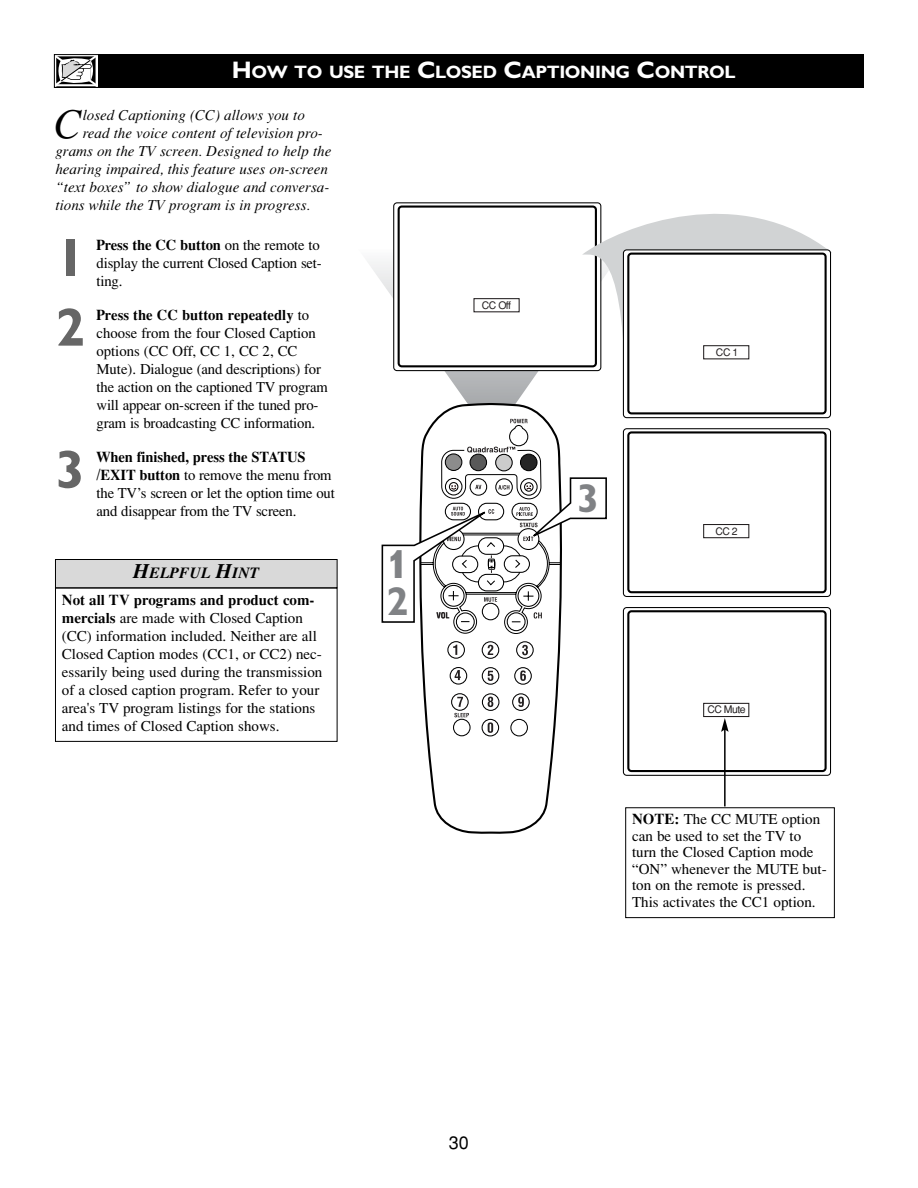
<style>
.page{position:relative;width:918px;height:1188px;background:#fff}
.page>*{position:absolute;margin:0;border:0;box-sizing:border-box;transform-origin:0 0}
.t1{font:700 54px "Gill Sans";color:#666}
.t2{font:italic 42.15px "Times";color:#000}
.t3{font:700 40.35px "Gill Alt One";color:#808285}
.t4{font:700 18px "Gill Sans";letter-spacing:-.02em;color:#fff}
.t5{font:18px "Helvetica";color:#000}
.t6{font:italic 700 15.75px "Times";color:#000}
.t7{font:15px/18px "Times";color:#000}
.t8{font:italic 15px "Times";color:#000}
.t9{font:700 15px/18px "Times";color:#000}
.t10{font:10.5px "Helvetica";letter-spacing:-.05em;color:#231f20}
.t11{font:700 condensed 7.8px "Helvetica";color:#231f20}
.s1{font-size:24px}
.s2{font-weight:700}
.s3{font-size:21px}
.s4{font-weight:400}
</style>
<div class="page">
<div style="left:54px;top:54px;width:810px;height:34px;background:#000"></div>
<svg style="left:367px;top:261px;width:257px;height:177px"></svg>
<svg style="left:413px;top:402px;width:157px;height:432px"></svg>
<div style="left:393px;top:202px;width:208px;height:169px;background:#fff;border:1px solid #000;border-radius:3px"></div>
<div style="left:398px;top:206px;width:199px;height:161px;border:2px solid #000;border-radius:3px"></div>
<div style="left:473px;top:298px;width:47px;height:14px;border:1px solid #231f20"></div>
<svg style="left:582px;top:202px;width:250px;height:214px"></svg>
<div style="left:623px;top:249px;width:208px;height:169px;background:#fff;border:1px solid #000;border-radius:3px"></div>
<div style="left:627px;top:253px;width:200px;height:161px;border:2px solid #000;border-radius:3px"></div>
<div style="left:703px;top:345px;width:46px;height:14px;border:1px solid #231f20"></div>
<div style="left:623px;top:428px;width:208px;height:169px;background:#fff;border:1px solid #000;border-radius:3px"></div>
<div style="left:627px;top:431px;width:200px;height:162px;border:2px solid #000;border-radius:3px"></div>
<div style="left:703px;top:524px;width:46px;height:14px;border:1px solid #231f20"></div>
<div style="left:623px;top:607px;width:208px;height:169px;background:#fff;border:1px solid #000;border-radius:3px"></div>
<div style="left:627px;top:610px;width:200px;height:162px;border:2px solid #000;border-radius:3px"></div>
<div style="left:703px;top:703px;width:46px;height:14px;border:1px solid #231f20"></div>
<svg style="left:381px;top:419px;width:227px;height:318px"></svg>
<svg style="left:56px;top:56px;width:41px;height:30px"></svg>
<div style="left:54px;top:54px;width:45px;height:34px;border:1px solid #000"></div>
<div style="left:55px;top:588px;width:282px;height:154px;border:1px solid #000"></div>
<div style="left:56px;top:560px;width:281px;height:27px;background:#d9d9d9"></div>
<div style="left:55px;top:559px;width:283px;height:29px;border:1px solid #000"></div>
<div style="left:625px;top:807px;width:210px;height:111px;border:1px solid #000"></div>
<hr style="left:724px;top:729px;width:2px;height:77px;background:#000">
<svg style="left:721px;top:718px;width:8px;height:14px"></svg>
<p class="t4" style="left:232px;top:66px;width:505px"><span class="s1">H</span>OW TO USE THE <span class="s1">C</span>LOSED <span class="s1">C</span>APTIONING <span class="s1">C</span>ONTROL</p>
<h2 class="t2" style="left:55px;top:109px;width:30px">C</h2>
<p class="t8" style="left:83px;top:110px;width:224px">losed Captioning (CC) allows you to</p>
<p class="t8" style="left:83px;top:128px;width:242px">read the voice content of television pro-</p>
<p class="t8" style="left:55px;top:146px;width:277px">grams on the TV screen. Designed to help the</p>
<p class="t8" style="left:55px;top:164px;width:274px">hearing impaired, this feature uses on-screen</p>
<p class="t8" style="left:55px;top:182px;width:275px">“text boxes” to show dialogue and conversa-</p>
<p class="t8" style="left:55px;top:200px;width:256px">tions while the TV program is in progress.</p>
<h1 class="t1" style="left:56px;top:239px;width:31px">1</h1>
<p class="t7" style="left:96px;top:237px;width:227px"><span class="s2">Press the CC button</span> on the remote to display the current Closed Caption set&shy;ting.</p>
<h1 class="t1" style="left:56px;top:309px;width:31px">2</h1>
<p class="t7" style="left:96px;top:308px;width:233px"><span class="s2">Press the CC button repeatedly</span> to choose from the four Closed Caption options (CC Off, CC 1, CC 2, CC Mute). Dialogue (and descriptions) for the action on the captioned TV program will appear on-screen if the tuned pro&shy;gram is broadcasting CC information.</p>
<h1 class="t1" style="left:56px;top:451px;width:31px">3</h1>
<p class="t7" style="left:96px;top:450px;width:240px"><span class="s2">When finished, press the STATUS /EXIT button</span> to remove the menu from the TV’s screen or let the option time out and disappear from the TV screen.</p>
<p class="t6" style="left:133px;top:567px;width:128px"><span class="s3">H</span>ELPFUL <span class="s3">H</span>INT</p>
<h3 class="t3" style="left:387px;top:550px;width:24px">1</h3>
<p class="t9" style="left:62px;top:592px;width:254px">Not all TV programs and product com&shy;mercials <span class="s4">are made with Closed Caption</span></p>
<h3 class="t3" style="left:387px;top:588px;width:24px">2</h3>
<p class="t7" style="left:62px;top:628px;width:262px">(CC) information included. Neither are all Closed Caption modes (CC1, or CC2) nec&shy;essarily being used during the transmission of a closed caption program. Refer to your area's TV program listings for the stations and times of Closed Caption shows.</p>
<p class="t11" style="left:436px;top:612px;width:15px">VOL</p>
<p class="t10" style="left:482px;top:302px;width:31px">CC Off</p>
<h3 class="t3" style="left:577px;top:484px;width:24px">3</h3>
<p class="t10" style="left:716px;top:348px;width:24px">CC 1</p>
<p class="t10" style="left:715px;top:527px;width:24px">CC 2</p>
<p class="t10" style="left:707px;top:705px;width:40px">CC Mute</p>
<p class="t7" style="left:632px;top:813px;width:196px;line-height:16.5px"><span class="s2">NOTE:</span> The CC MUTE option can be used to set the TV to turn the Closed Caption mode “ON” whenever the MUTE but&shy;ton on the remote is pressed.<br>This activates the CC1 option.</p>
<p class="t5" style="left:449px;top:1136px;width:22px">30</p>
</div>
